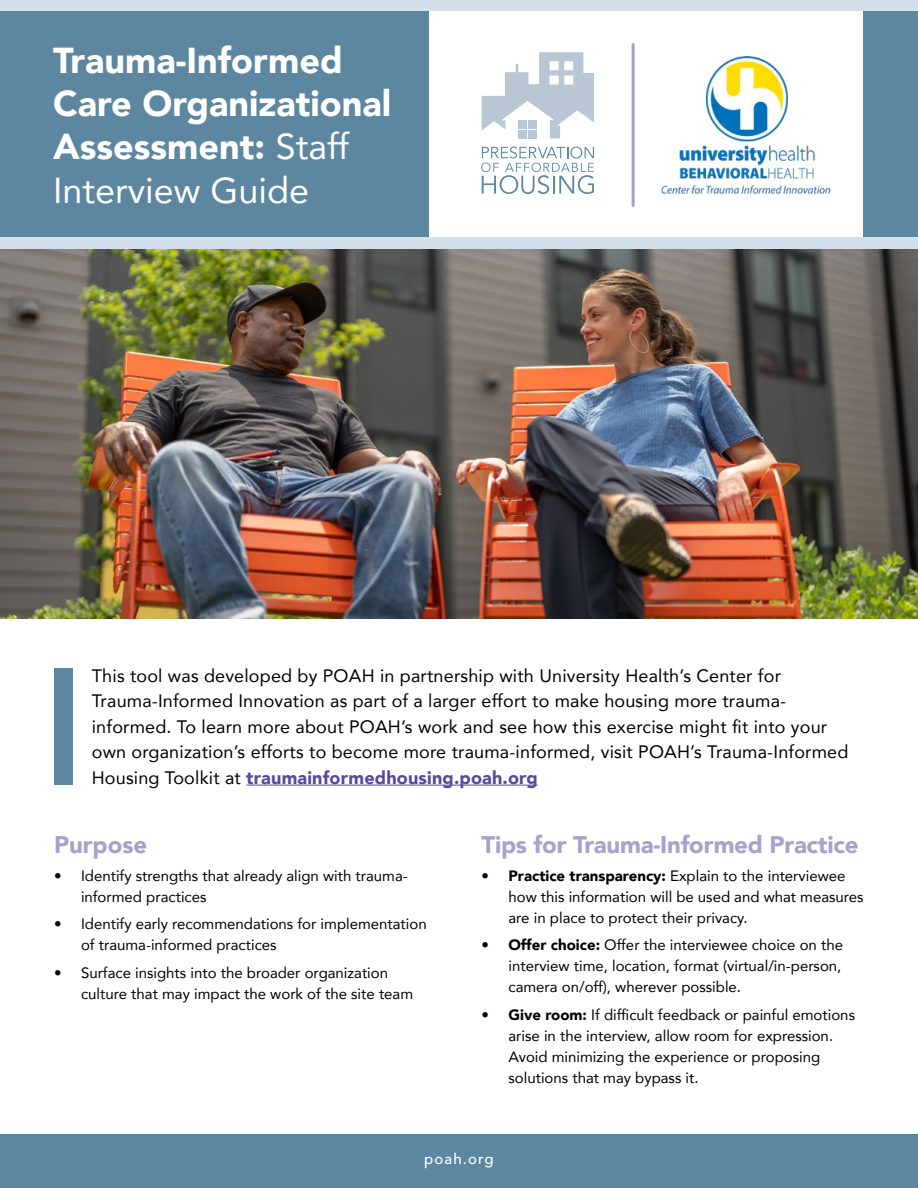
<style>
.page{position:relative;width:918px;height:1188px;background:#fff}
.page>*{position:absolute;margin:0;border:0;box-sizing:border-box;transform-origin:0 0}
.t1{font:900 36px/43.2px "Avenir";color:#fff}
.t2{font:900 24px "Avenir";letter-spacing:-.01em;color:#a3a3cc}
.t3{font:18px/25.5px "Avenir";letter-spacing:.01em;color:#000}
.t4{font:15px/21px "Avenir";color:#000}
.t5{font:500 15px "Avenir";letter-spacing:.075em;color:#fff}
.s1{font-weight:400}
.s2{font-weight:900;color:#59499e}
.s3{font-weight:900}
</style>
<div class="page">
<img style="left:0;top:249px;width:918px;height:370px">
<div style="left:0;top:0;width:918px;height:243px;background:#5d87a1"></div>
<hr style="left:246px;top:785px;width:292px;height:1px;background:#59499e">
<div style="left:430px;top:4px;width:433px;height:239px;background:#fff"></div>
<div style="left:0;top:0;width:918px;height:10px;background:#d2deea"></div>
<div style="left:0;top:237px;width:918px;height:12px;background:#d2deea"></div>
<div style="left:0;top:1134px;width:918px;height:54px;background:#5d87a1"></div>
<svg style="left:481px;top:147px;width:113px;height:47px"></svg>
<svg style="left:482px;top:52px;width:112px;height:86px"></svg>
<div style="left:528px;top:120px;width:9px;height:8px;background:#b9c7d4"></div>
<div style="left:518px;top:120px;width:9px;height:8px;background:#b9c7d4"></div>
<div style="left:528px;top:130px;width:9px;height:8px;background:#b9c7d4"></div>
<div style="left:518px;top:130px;width:9px;height:8px;background:#b9c7d4"></div>
<img style="left:661px;top:56px;width:170px;height:138px">
<hr style="left:632px;top:45px;width:3px;height:161px;background:#a3a3cc">
<div style="left:54px;top:669px;width:18px;height:116px;background:#5d87a1"></div>
<h1 class="t1" style="left:53px;top:38px;width:339px">Trauma-Informed<br>Care Organizational<br>Assessment: <span class="s1">Staff<br>Interview Guide</span></h1>
<p class="t3" style="left:92px;top:662px;width:758px">This tool was developed by POAH in partnership with University Health’s Center for Trauma-Informed Innovation as part of a larger effort to make housing more trauma&shy;informed. To learn more about POAH’s work and see how this exercise might fit into your own organization’s efforts to become more trauma-informed, visit POAH’s Trauma-Informed Housing Toolkit at <span class="s2">traumainformedhousing.poah.org</span></p>
<h2 class="t2" style="left:54px;top:824px;width:95px">Purpose</h2>
<p class="t4" style="left:81px;top:865px;width:328px;text-indent:-27px">• Identify strengths that already align with trauma&shy;informed practices</p>
<p class="t4" style="left:81px;top:913px;width:347px;text-indent:-27px">• Identify early recommendations for implementation of trauma-informed practices</p>
<p class="t4" style="left:81px;top:962px;width:334px;text-indent:-27px">• Surface insights into the broader organization culture that may impact the work of the site team</p>
<h2 class="t2" style="left:482px;top:824px;width:379px">Tips for Trauma-Informed Practice</h2>
<p class="t4" style="left:508px;top:865px;width:357px;text-indent:-27px"><span class="s3">• Practice transparency:</span> Explain to the interviewee how this information will be used and what measures are in place to protect their privacy.</p>
<p class="t4" style="left:508px;top:934px;width:336px;text-align:justify;text-indent:-27px"><span class="s3">• Offer choice:</span> Offer the interviewee choice on the interview time, location, format (virtual/in-person, camera on/off), wherever possible.</p>
<p class="t4" style="left:508px;top:1004px;width:348px;text-indent:-27px"><span class="s3">• Give room:</span> If difficult feedback or painful emotions arise in the interview, allow room for expression.<br>Avoid minimizing the experience or proposing solutions that may bypass it.</p>
<p class="t5" style="left:424px;top:1146px;width:71px">poah.org</p>
</div>
